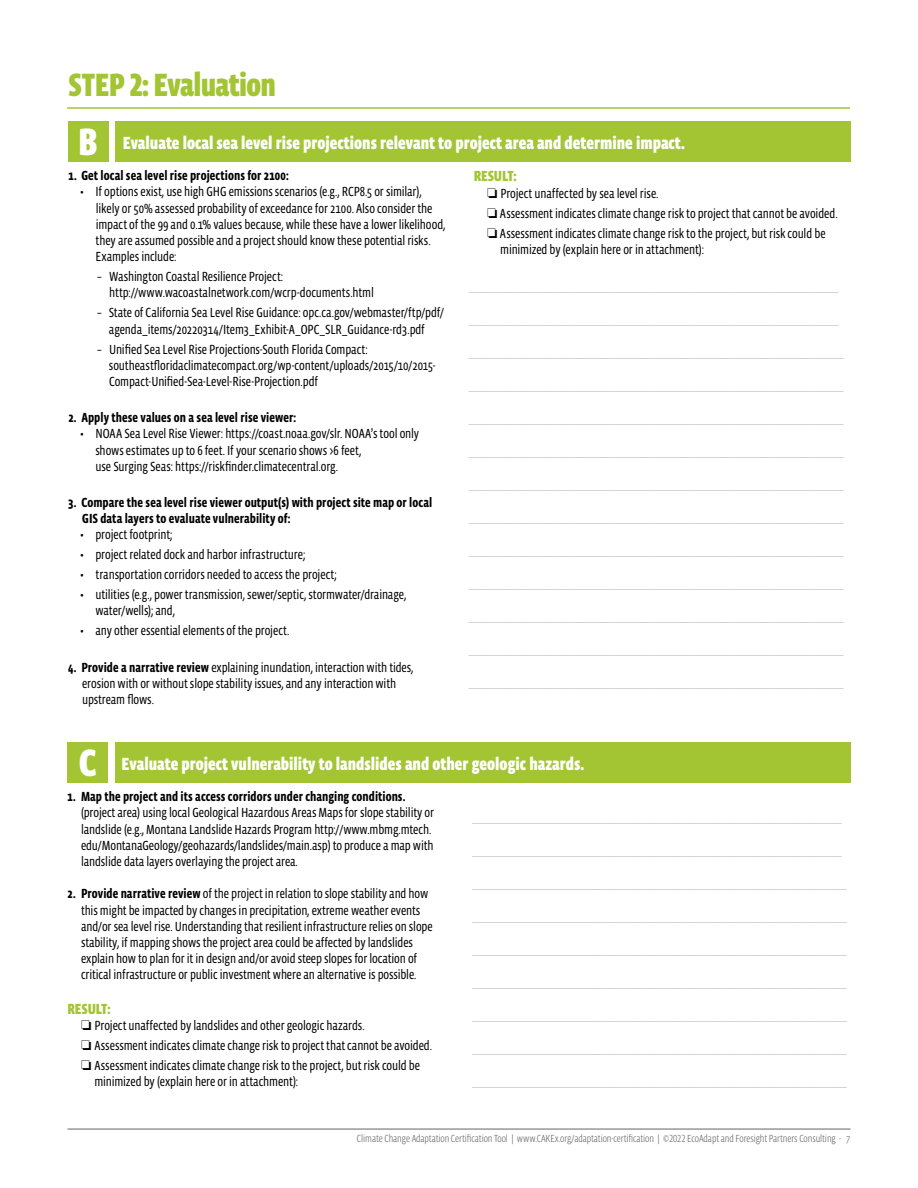
<style>
.page{position:relative;width:918px;height:1188px;background:#fff}
.page>*{position:absolute;margin:0;border:0;box-sizing:border-box;transform-origin:0 0}
.step_2_titles{font:900 39px "Vista Sans Nar OTCE";color:#fff}
.Page_Header{font:900 33px "Vista Sans Nar OTCE";letter-spacing:-.02em;color:#a3c534}
.step_2_titles-2{font:900 18px "Vista Sans Nar OTCE";color:#fff}
.Step_2_Results_Heade{font:900 15px "Vista Sans Nar OTCE";letter-spacing:-.01em;color:#a3c534}
.Step_2_Body_Copy{font:13.5px/16.2px "Vista Sans Nar OTCE";letter-spacing:-.01em;color:#000}
.step_2_lines_for_wri{font:13.5px "Vista Sans Nar OTCE";color:#cbcbcb}
.Step_2_Body_Copy-2{font:700 13.5px/16.2px "Vista Sans Nar OTCE";letter-spacing:.005em;color:#000}
.t1{font:300 10.5px "Vista Sans Nar OTCE";letter-spacing:-.01em;color:#636363}
.s1{font-weight:700}
</style>
<div class="page">
<hr style="left:68px;top:1129px;width:782px;height:1px;background:#636363">
<hr style="left:67px;top:107px;width:783px;height:2px;background:#a3c534">
<div style="left:68px;top:122px;width:40px;height:40px;background:#a3c534"></div>
<div style="left:115px;top:122px;width:736px;height:40px;background:#a3c534"></div>
<div style="left:68px;top:742px;width:40px;height:41px;background:#a3c534"></div>
<div style="left:115px;top:742px;width:735px;height:41px;background:#a3c534"></div>
<p class="Page_Header" style="left:68px;top:66px;width:209px">STEP 2: Evaluation</p>
<p class="step_2_titles" style="left:78px;top:120px;width:21px">B</p>
<p class="step_2_titles-2" style="left:123px;top:133px;width:564px">Evaluate local sea level rise projections relevant to project area and determine impact.</p>
<p class="Step_2_Body_Copy-2" style="left:68px;top:167px;width:222px">1. Get local sea level rise projections for 2100:</p>
<p class="Step_2_Body_Copy" style="left:96px;top:184px;width:351px;text-indent:-15px">• If options exist, use high GHG emissions scenarios (e.g., RCP8.5 or similar), likely or 50% assessed probability of exceedance for 2100. Also consider the impact of the 99 and 0.1% values because, while these have a lower likelihood, they are assumed possible and a project should know these potential risks.<br>Examples include:</p>
<p class="Step_2_Body_Copy" style="left:109px;top:268px;width:266px;text-indent:-12px">− Washington Coastal Resilience Project: http://www.wacoastalnetwork.com/wcrp-documents.html</p>
<p class="Step_2_Body_Copy" style="left:97px;top:305px;width:349px;text-align:center">− State of California Sea Level Rise Guidance: opc.ca.gov/webmaster/ftp/pdf/ agenda_items/20220314/Item3_Exhibit-A_OPC_SLR_Guidance-rd3.pdf</p>
<p class="Step_2_Body_Copy" style="left:109px;top:341px;width:328px;text-indent:-12px">− Unified Sea Level Rise Projections-South Florida Compact: southeastfloridaclimatecompact.org/wp-content/uploads/2015/10/2015-<br>Compact-Unified-Sea-Level-Rise-Projection.pdf</p>
<p class="Step_2_Body_Copy-2" style="left:68px;top:409px;width:229px">2. Apply these values on a sea level rise viewer:</p>
<p class="Step_2_Body_Copy" style="left:95px;top:426px;width:325px;text-indent:-15px">• NOAA Sea Level Rise Viewer: https://coast.noaa.gov/slr. NOAA’s tool only shows estimates up to 6 feet. If your scenario shows &gt;6 feet,<br>use Surging Seas: https://riskfinder.climatecentral.org.</p>
<p class="Step_2_Body_Copy-2" style="left:82px;top:494px;width:352px;text-indent:-14px">3. Compare the sea level rise viewer output(s) with project site map or local<br>GIS data layers to evaluate vulnerability of:</p>
<p class="Step_2_Body_Copy" style="left:80px;top:527px;width:94px">• project footprint;</p>
<p class="Step_2_Body_Copy" style="left:80px;top:547px;width:227px">• project related dock and harbor infrastructure;</p>
<p class="Step_2_Body_Copy" style="left:80px;top:567px;width:258px">• transportation corridors needed to access the project;</p>
<p class="Step_2_Body_Copy" style="left:96px;top:587px;width:312px;text-indent:-15px">• utilities (e.g., power transmission, sewer/septic, stormwater/drainage, water/wells); and,</p>
<p class="Step_2_Body_Copy" style="left:80px;top:623px;width:211px">• any other essential elements of the project.</p>
<p class="Step_2_Body_Copy" style="left:82px;top:659px;width:333px;text-indent:-14px"><span class="s1">4. Provide a narrative review</span> explaining inundation, interaction with tides, erosion with or without slope stability issues, and any interaction with upstream flows.</p>
<p class="Step_2_Results_Heade" style="left:474px;top:168px;width:45px">RESULT:</p>
<p class="Step_2_Body_Copy" style="left:487px;top:185px;width:173px">❏ Project unaffected by sea level rise.</p>
<p class="Step_2_Body_Copy" style="left:487px;top:205px;width:352px">❏ Assessment indicates climate change risk to project that cannot be avoided.</p>
<p class="Step_2_Body_Copy" style="left:500px;top:225px;width:327px;text-indent:-13px">❏ Assessment indicates climate change risk to the project, but risk could be minimized by (explain here or in attachment):</p>
<p class="step_2_lines_for_wri" style="left:469px;top:278px;width:371px">__________________________________________________________________________</p>
<p class="step_2_lines_for_wri" style="left:469px;top:311px;width:371px">__________________________________________________________________________</p>
<p class="step_2_lines_for_wri" style="left:469px;top:344px;width:376px">___________________________________________________________________________</p>
<p class="step_2_lines_for_wri" style="left:469px;top:377px;width:376px">___________________________________________________________________________</p>
<p class="step_2_lines_for_wri" style="left:469px;top:410px;width:376px">___________________________________________________________________________</p>
<p class="step_2_lines_for_wri" style="left:469px;top:443px;width:376px">___________________________________________________________________________</p>
<p class="step_2_lines_for_wri" style="left:469px;top:476px;width:376px">___________________________________________________________________________</p>
<p class="step_2_lines_for_wri" style="left:469px;top:509px;width:376px">___________________________________________________________________________</p>
<p class="step_2_lines_for_wri" style="left:469px;top:542px;width:376px">___________________________________________________________________________</p>
<p class="step_2_lines_for_wri" style="left:469px;top:575px;width:376px">___________________________________________________________________________</p>
<p class="step_2_lines_for_wri" style="left:469px;top:608px;width:376px">___________________________________________________________________________</p>
<p class="step_2_lines_for_wri" style="left:469px;top:641px;width:376px">___________________________________________________________________________</p>
<p class="step_2_lines_for_wri" style="left:469px;top:674px;width:376px">___________________________________________________________________________</p>
<p class="step_2_titles" style="left:79px;top:740px;width:19px">C</p>
<p class="step_2_titles-2" style="left:122px;top:754px;width:464px">Evaluate project vulnerability to landslides and other geologic hazards.</p>
<p class="Step_2_Body_Copy" style="left:81px;top:788px;width:355px;text-indent:-14px"><span class="s1">1. Map the project and its access corridors under changing conditions. </span>(project area) using local Geological Hazardous Areas Maps for slope stability or landslide (e.g., Montana Landslide Hazards Program http://www.mbmg.mtech. edu/MontanaGeology/geohazards/landslides/main.asp) to produce a map with landslide data layers overlaying the project area.</p>
<p class="Step_2_Body_Copy" style="left:81px;top:886px;width:353px;text-indent:-14px"><span class="s1">2. Provide narrative review</span> of the project in relation to slope stability and how this might be impacted by changes in precipitation, extreme weather events and/or sea level rise. Understanding that resilient infrastructure relies on slope stability, if mapping shows the project area could be affected by landslides explain how to plan for it in design and/or avoid steep slopes for location of critical infrastructure or public investment where an alternative is possible.</p>
<p class="Step_2_Results_Heade" style="left:68px;top:1000px;width:45px">RESULT:</p>
<p class="Step_2_Body_Copy" style="left:81px;top:1017px;width:285px">❏ Project unaffected by landslides and other geologic hazards.</p>
<p class="Step_2_Body_Copy" style="left:81px;top:1037px;width:353px">❏ Assessment indicates climate change risk to project that cannot be avoided.</p>
<p class="Step_2_Body_Copy" style="left:94px;top:1057px;width:327px;text-indent:-14px">❏ Assessment indicates climate change risk to the project, but risk could be minimized by (explain here or in attachment):</p>
<p class="step_2_lines_for_wri" style="left:472px;top:810px;width:371px">__________________________________________________________________________</p>
<p class="step_2_lines_for_wri" style="left:472px;top:843px;width:371px">__________________________________________________________________________</p>
<p class="step_2_lines_for_wri" style="left:472px;top:876px;width:376px">___________________________________________________________________________</p>
<p class="step_2_lines_for_wri" style="left:472px;top:909px;width:376px">___________________________________________________________________________</p>
<p class="step_2_lines_for_wri" style="left:472px;top:942px;width:376px">___________________________________________________________________________</p>
<p class="step_2_lines_for_wri" style="left:472px;top:975px;width:376px">___________________________________________________________________________</p>
<p class="step_2_lines_for_wri" style="left:472px;top:1008px;width:376px">___________________________________________________________________________</p>
<p class="step_2_lines_for_wri" style="left:472px;top:1041px;width:376px">___________________________________________________________________________</p>
<p class="step_2_lines_for_wri" style="left:472px;top:1074px;width:376px">___________________________________________________________________________</p>
<p class="t1" style="left:357px;top:1132px;width:495px">Climate Change Adaptation Certification Tool | www.CAKEx.org/adaptation-certification | ©2022 EcoAdapt and Foresight Partners Consulting - 7</p>
</div>
